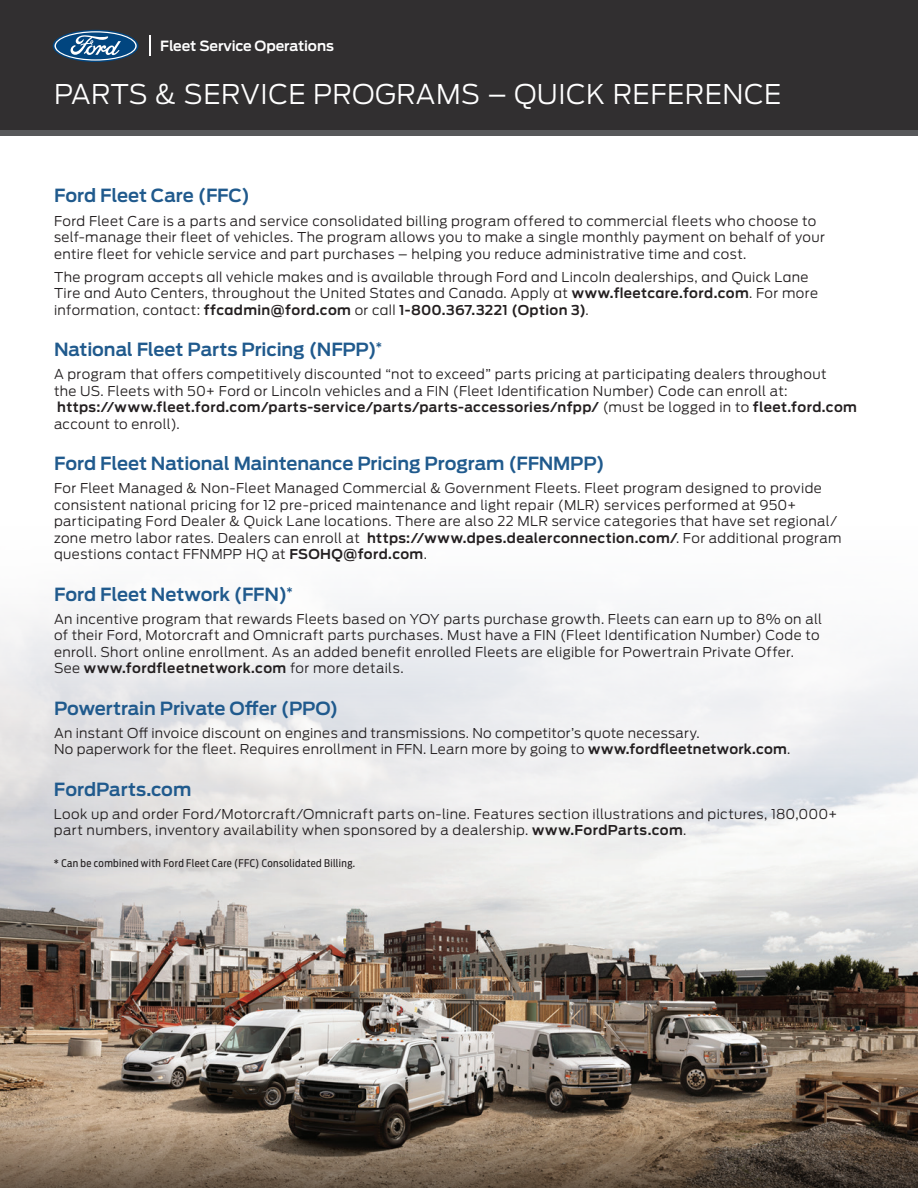
<style>
.page{position:relative;width:918px;height:1188px;background:#fff}
.page>*{position:absolute;margin:0;border:0;box-sizing:border-box;transform-origin:0 0}
.t1{font:300 27px "Ford Antenna";letter-spacing:.02em;color:#fff}
.t2{font:600 18px "Ford Antenna";letter-spacing:-.005em;color:#205a8d}
.t3{font:600 13.95px "Ford Antenna";letter-spacing:-.005em;color:#fff}
.t4{font:300 13.5px/16.5px "Ford Antenna";letter-spacing:.025em;color:#231f20}
.t5{font:10.5px "Ford Antenna Cond";letter-spacing:.035em;color:#231f20}
.s1{font-weight:600}
</style>
<div class="page">
<img style="left:0;top:596px;width:918px;height:522px">
<svg style="left:0;top:1118px;width:918px;height:70px"></svg>
<div style="left:0;top:0;width:918px;height:131px;background:#312f30"></div>
<svg style="left:53px;top:30px;width:86px;height:32px"></svg>
<svg style="left:54px;top:31px;width:83px;height:30px"></svg>
<hr style="left:149px;top:36px;width:2px;height:20px;background:#fff">
<div style="left:0;top:131px;width:918px;height:5px;background:#57585a"></div>
<p class="t3" style="left:160px;top:34px;width:175px">Fleet Service Operations</p>
<h1 class="t1" style="left:54px;top:71px;width:729px">PARTS &amp; SERVICE PROGRAMS – QUICK REFERENCE</h1>
<h2 class="t2" style="left:54px;top:180px;width:198px">Ford Fleet Care (FFC)</h2>
<p class="t4" style="left:54px;top:211px;width:772px">Ford Fleet Care is a parts and service consolidated billing program offered to commercial fleets who choose to self-manage their fleet of vehicles. The program allows you to make a single monthly payment on behalf of your entire fleet for vehicle service and part purchases – helping you reduce administrative time and cost.</p>
<p class="t4" style="left:54px;top:267px;width:766px">The program accepts all vehicle makes and is available through Ford and Lincoln dealerships, and Quick Lane<br>Tire and Auto Centers, throughout the United States and Canada. Apply at <span class="s1">www.fleetcare.ford.com</span>. For more information, contact: <span class="s1">ffcadmin@ford.com</span> or call <span class="s1">1-800.367.3221 (Option 3)</span>.</p>
<h2 class="t2" style="left:54px;top:334px;width:330px">National Fleet Parts Pricing (NFPP)<sup>*</sup></h2>
<p class="t4" style="left:54px;top:365px;width:805px">A program that offers competitively discounted “not to exceed” parts pricing at participating dealers throughout<br>the US. Fleets with 50+ Ford or Lincoln vehicles and a FIN (Fleet Identification Number) Code can enroll at: <span class="s1">https://www.fleet.ford.com/parts-service/parts/parts-accessories/nfpp/</span> (must be logged in to <span class="s1">fleet.ford.com </span>account to enroll).</p>
<h2 class="t2" style="left:54px;top:448px;width:552px">Ford Fleet National Maintenance Pricing Program (FFNMPP)</h2>
<p class="t4" style="left:54px;top:479px;width:789px">For Fleet Managed &amp; Non-Fleet Managed Commercial &amp; Government Fleets. Fleet program designed to provide consistent national pricing for 12 pre-priced maintenance and light repair (MLR) services performed at 950+ participating Ford Dealer &amp; Quick Lane locations. There are also 22 MLR service categories that have set regional/ zone metro labor rates. Dealers can enroll at <span class="s1">https://www.dpes.dealerconnection.com/</span>. For additional program questions contact FFNMPP HQ at <span class="s1">FSOHQ@ford.com</span>.</p>
<h2 class="t2" style="left:54px;top:578px;width:240px">Ford Fleet Network (FFN)<sup>*</sup></h2>
<p class="t4" style="left:54px;top:609px;width:770px">An incentive program that rewards Fleets based on YOY parts purchase growth. Fleets can earn up to 8% on all of their Ford, Motorcraft and Omnicraft parts purchases. Must have a FIN (Fleet Identification Number) Code to enroll. Short online enrollment. As an added benefit enrolled Fleets are eligible for Powertrain Private Offer.<br>See <span class="s1">www.fordfleetnetwork.com</span> for more details.</p>
<h2 class="t2" style="left:54px;top:692px;width:286px">Powertrain Private Offer (PPO)</h2>
<p class="t4" style="left:54px;top:723px;width:738px">An instant Off invoice discount on engines and transmissions. No competitor’s quote necessary.<br>No paperwork for the fleet. Requires enrollment in FFN. Learn more by going to <span class="s1">www.fordfleetnetwork.com</span>.</p>
<h2 class="t2" style="left:54px;top:773px;width:139px">FordParts.com</h2>
<p class="t4" style="left:54px;top:804px;width:785px">Look up and order Ford/Motorcraft/Omnicraft parts on-line. Features section illustrations and pictures, 180,000+ part numbers, inventory availability when sponsored by a dealership. <span class="s1">www.FordParts.com</span>.</p>
<p class="t5" style="left:54px;top:854px;width:303px">* Can be combined with Ford Fleet Care (FFC) Consolidated Billing.</p>
</div>
